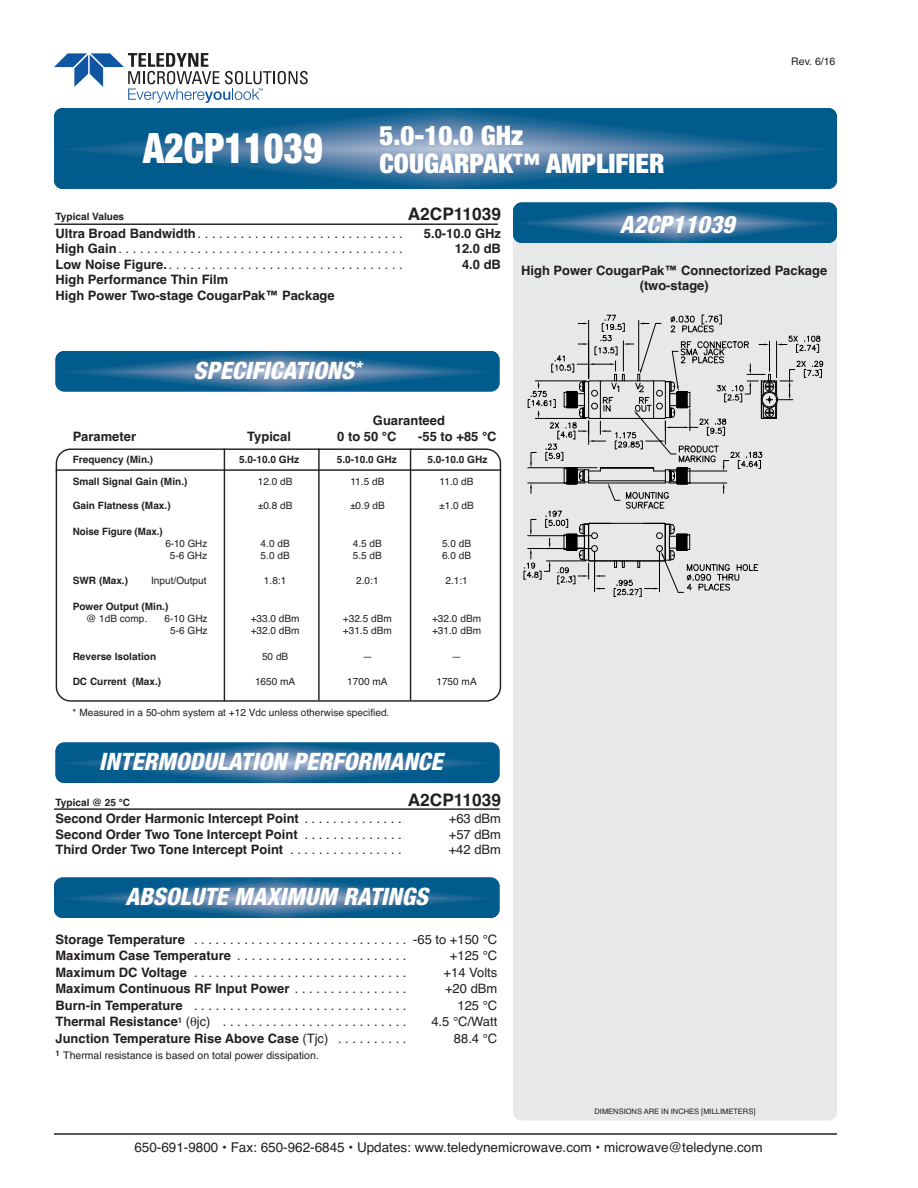
<style>
.page{position:relative;width:918px;height:1188px;background:#fff}
.page>*{position:absolute;margin:0;border:0;box-sizing:border-box;transform-origin:0 0}
.t1{font:900 condensed 42px "Helvetica Neue";color:#fff;scale:.9 1}
.t2{font:900 condensed 27px "Helvetica Neue";color:#fff}
.t3{font:italic 800 condensed 24px "Helvetica Neue";color:#fff}
.t4{font:700 17.25px "Helvetica";color:#231f20}
.t5{font:13.5px "Helvetica";color:#231f20}
.t6{font:12.9px/16.5px "Helvetica";color:#231f20}
.t7{font:700 12.9px/15.6px "Helvetica";color:#231f20}
.t8{font:10.5px "Helvetica";color:#231f20}
.t9{font:10.05px "Helvetica";color:#231f20}
.t10{font:700 10.05px "Helvetica";color:#231f20}
.t11{font:7.5px "Helvetica";color:#231f20}
.s1{font-weight:700}
.s2{font-weight:400}
</style>
<div class="page">
<svg style="left:54px;top:108px;width:783px;height:81px;background:#236b98"></svg>
<hr style="left:54px;top:1133px;width:783px;height:2px;background:#231f20">
<div style="left:513px;top:202px;width:324px;height:918px;background:#e7e8e9;border-radius:9px"></div>
<svg style="left:56px;top:351px;width:444px;height:41px;background:#266d99"></svg>
<svg style="left:56px;top:742px;width:444px;height:41px;background:#266d99"></svg>
<svg style="left:54px;top:878px;width:446px;height:40px;background:#256c99"></svg>
<svg style="left:513px;top:202px;width:324px;height:41px;background:#266d99"></svg>
<svg style="left:54px;top:53px;width:254px;height:50px"></svg>
<svg style="left:523px;top:315px;width:300px;height:282px"></svg>
<hr style="left:54px;top:224px;width:444px;height:1px;background:#231f20">
<svg style="left:56px;top:448px;width:445px;height:254px"></svg>
<hr style="left:56px;top:469px;width:445px;height:2px;background:#231f20">
<hr style="left:224px;top:448px;width:1px;height:253px;background:#231f20">
<hr style="left:318px;top:448px;width:2px;height:252px;background:#231f20">
<hr style="left:410px;top:448px;width:1px;height:252px;background:#231f20">
<hr style="left:54px;top:808px;width:446px;height:2px;background:#231f20">
<h1 class="t1" style="left:143px;top:133px;width:201px">A2CP11039</h1>
<h2 class="t2" style="left:380px;top:126px;width:145px">5.0-10.0 GHz</h2>
<h2 class="t2" style="left:380px;top:153px;width:287px">COUGARPAK™ AMPLIFIER</h2>
<p class="t8" style="left:791px;top:55px;width:46px">Rev. 6/16</p>
<p class="t10" style="left:56px;top:211px;width:70px">Typical Values</p>
<h3 class="t4" style="left:408px;top:204px;width:95px">A2CP11039</h3>
<p class="t6" style="left:56px;top:225px;width:349px"><span class="s1">Ultra Broad Bandwidth</span>. . . . . . . . . . . . . . . . . . . . . . . . . . . . .</p>
<p class="t7" style="left:424px;top:226px;width:79px">5.0-10.0 GHz</p>
<p class="t6" style="left:55px;top:241px;width:349px"><span class="s1">High Gain</span>. . . . . . . . . . . . . . . . . . . . . . . . . . . . . . . . . . . . . . . .</p>
<p class="t7" style="left:455px;top:241px;width:48px">12.0 dB</p>
<p class="t6" style="left:56px;top:256px;width:349px"><span class="s1">Low Noise Figure.</span>. . . . . . . . . . . . . . . . . . . . . . . . . . . . . . . . .</p>
<p class="t7" style="left:462px;top:257px;width:40px">4.0 dB</p>
<p class="t7" style="left:55px;top:272px;width:281px">High Performance Thin Film<br>High Power Two-stage CougarPak™ Package</p>
<h3 class="t3" style="left:620px;top:216px;width:116px">A2CP11039</h3>
<p class="t7" style="left:521px;top:262px;width:308px;text-align:center">High Power CougarPak™ Connectorized Package (two-stage)</p>
<h3 class="t3" style="left:194px;top:361px;width:169px">SPECIFICATIONS<sup>*</sup></h3>
<p class="t7" style="left:373px;top:413px;width:74px">Guaranteed</p>
<p class="t7" style="left:73px;top:428px;width:65px">Parameter</p>
<p class="t7" style="left:247px;top:428px;width:45px">Typical</p>
<p class="t7" style="left:337px;top:428px;width:61px">0 to 50 °C</p>
<p class="t7" style="left:418px;top:428px;width:80px">-55 to +85 °C</p>
<p class="t10" style="left:73px;top:454px;width:82px">Frequency (Min.)</p>
<p class="t10" style="left:239px;top:454px;width:61px">5.0-10.0 GHz</p>
<p class="t10" style="left:337px;top:454px;width:61px">5.0-10.0 GHz</p>
<p class="t10" style="left:427px;top:454px;width:61px">5.0-10.0 GHz</p>
<p class="t10" style="left:73px;top:476px;width:116px">Small Signal Gain (Min.)</p>
<p class="t9" style="left:258px;top:476px;width:36px">12.0 dB</p>
<p class="t9" style="left:350px;top:476px;width:36px">11.5 dB</p>
<p class="t9" style="left:440px;top:476px;width:36px">11.0 dB</p>
<p class="t10" style="left:73px;top:500px;width:100px">Gain Flatness (Max.)</p>
<p class="t9" style="left:258px;top:500px;width:36px">±0.8 dB</p>
<p class="t9" style="left:350px;top:500px;width:36px">±0.9 dB</p>
<p class="t9" style="left:439px;top:500px;width:36px">±1.0 dB</p>
<p class="t10" style="left:73px;top:525px;width:92px">Noise Figure (Max.)</p>
<p class="t9" style="left:165px;top:537px;width:43px">6-10 GHz</p>
<p class="t9" style="left:261px;top:537px;width:31px">4.0 dB</p>
<p class="t9" style="left:353px;top:537px;width:31px">4.5 dB</p>
<p class="t9" style="left:442px;top:537px;width:31px">5.0 dB</p>
<p class="t9" style="left:170px;top:549px;width:39px">5-6 GHz</p>
<p class="t9" style="left:261px;top:549px;width:31px">5.0 dB</p>
<p class="t9" style="left:353px;top:549px;width:31px">5.5 dB</p>
<p class="t9" style="left:442px;top:549px;width:31px">6.0 dB</p>
<p class="t10" style="left:73px;top:575px;width:57px">SWR (Max.)</p>
<p class="t9" style="left:151px;top:575px;width:57px">Input/Output</p>
<p class="t9" style="left:264px;top:575px;width:24px">1.8:1</p>
<p class="t9" style="left:356px;top:575px;width:24px">2.0:1</p>
<p class="t9" style="left:445px;top:575px;width:24px">2.1:1</p>
<p class="t10" style="left:73px;top:601px;width:97px">Power Output (Min.)</p>
<p class="t9" style="left:86px;top:613px;width:63px">@ 1dB comp.</p>
<p class="t9" style="left:165px;top:613px;width:45px">6-10 GHz</p>
<p class="t9" style="left:251px;top:613px;width:51px">+33.0 dBm</p>
<p class="t9" style="left:343px;top:613px;width:51px">+32.5 dBm</p>
<p class="t9" style="left:432px;top:613px;width:51px">+32.0 dBm</p>
<p class="t9" style="left:170px;top:625px;width:39px">5-6 GHz</p>
<p class="t9" style="left:251px;top:625px;width:51px">+32.0 dBm</p>
<p class="t9" style="left:343px;top:625px;width:51px">+31.5 dBm</p>
<p class="t9" style="left:432px;top:625px;width:51px">+31.0 dBm</p>
<p class="t10" style="left:73px;top:650px;width:85px">Reverse Isolation</p>
<p class="t9" style="left:262px;top:650px;width:28px">50 dB</p>
<p class="t9" style="left:362px;top:650px;width:12px">—</p>
<p class="t9" style="left:452px;top:650px;width:12px">—</p>
<p class="t10" style="left:73px;top:676px;width:90px">DC Current (Max.)</p>
<p class="t9" style="left:255px;top:676px;width:42px">1650 mA</p>
<p class="t9" style="left:347px;top:676px;width:42px">1700 mA</p>
<p class="t9" style="left:436px;top:676px;width:42px">1750 mA</p>
<p class="t9" style="left:73px;top:706px;width:318px">* Measured in a 50-ohm system at +12 Vdc unless otherwise specified.</p>
<h3 class="t3" style="left:99px;top:753px;width:345px">INTERMODULATION PERFORMANCE</h3>
<p class="t10" style="left:56px;top:796px;width:76px">Typical @ 25 °C</p>
<h3 class="t4" style="left:408px;top:790px;width:95px">A2CP11039</h3>
<p class="t7" style="left:56px;top:811px;width:348px">Second Order Harmonic Intercept Point <span class="s2">. . . . . . . . . . . . . .</span></p>
<p class="t6" style="left:449px;top:810px;width:54px">+63 dBm</p>
<p class="t7" style="left:56px;top:826px;width:348px">Second Order Two Tone Intercept Point <span class="s2">. . . . . . . . . . . . . .</span></p>
<p class="t6" style="left:449px;top:826px;width:54px">+57 dBm</p>
<p class="t7" style="left:55px;top:842px;width:348px">Third Order Two Tone Intercept Point <span class="s2">. . . . . . . . . . . . . . . .</span></p>
<p class="t6" style="left:449px;top:841px;width:54px">+42 dBm</p>
<h3 class="t3" style="left:125px;top:888px;width:304px">ABSOLUTE MAXIMUM RATINGS</h3>
<p class="t6" style="left:55px;top:931px;width:443px"><span class="s1">Storage Temperature</span> . . . . . . . . . . . . . . . . . . . . . . . . . . . . . . -65 to +150 °C<br><span class="s1">Maximum Case Temperature</span> . . . . . . . . . . . . . . . . . . . . . . . .</p>
<p class="t6" style="left:450px;top:948px;width:49px">+125 °C</p>
<p class="t6" style="left:56px;top:964px;width:353px"><span class="s1">Maximum DC Voltage</span> . . . . . . . . . . . . . . . . . . . . . . . . . . . . . .</p>
<p class="t6" style="left:444px;top:964px;width:55px">+14 Volts</p>
<p class="t7" style="left:56px;top:981px;width:352px">Maximum Continuous RF Input Power <span class="s2">. . . . . . . . . . . . . . . .</span></p>
<p class="t6" style="left:445px;top:981px;width:54px">+20 dBm</p>
<p class="t6" style="left:56px;top:997px;width:353px"><span class="s1">Burn-in Temperature</span> . . . . . . . . . . . . . . . . . . . . . . . . . . . . . .</p>
<p class="t6" style="left:458px;top:997px;width:41px">125 °C</p>
<p class="t6" style="left:56px;top:1014px;width:352px"><span class="s1">Thermal Resistance</span><sup>1</sup> ( jc) . . . . . . . . . . . . . . . . . . . . . . . . . .</p>
<p class="t6" style="left:431px;top:1014px;width:67px">4.5 °C/Watt</p>
<p class="t7" style="left:56px;top:1031px;width:353px">Junction Temperature Rise Above Case <span class="s2">(Tjc) . . . . . . . . . .</span></p>
<p class="t6" style="left:454px;top:1030px;width:45px">88.4 °C</p>
<p class="t8" style="left:56px;top:1050px;width:265px"><sup>1</sup> Thermal resistance is based on total power dissipation.</p>
<p class="t11" style="left:595px;top:1107px;width:162px">DIMENSIONS ARE IN INCHES [MILLIMETERS]</p>
<p class="t5" style="left:134px;top:1140px;width:630px">650-691-9800 • Fax: 650-962-6845 • Updates: www.teledynemicrowave.com • microwave@teledyne.com</p>
</div>
